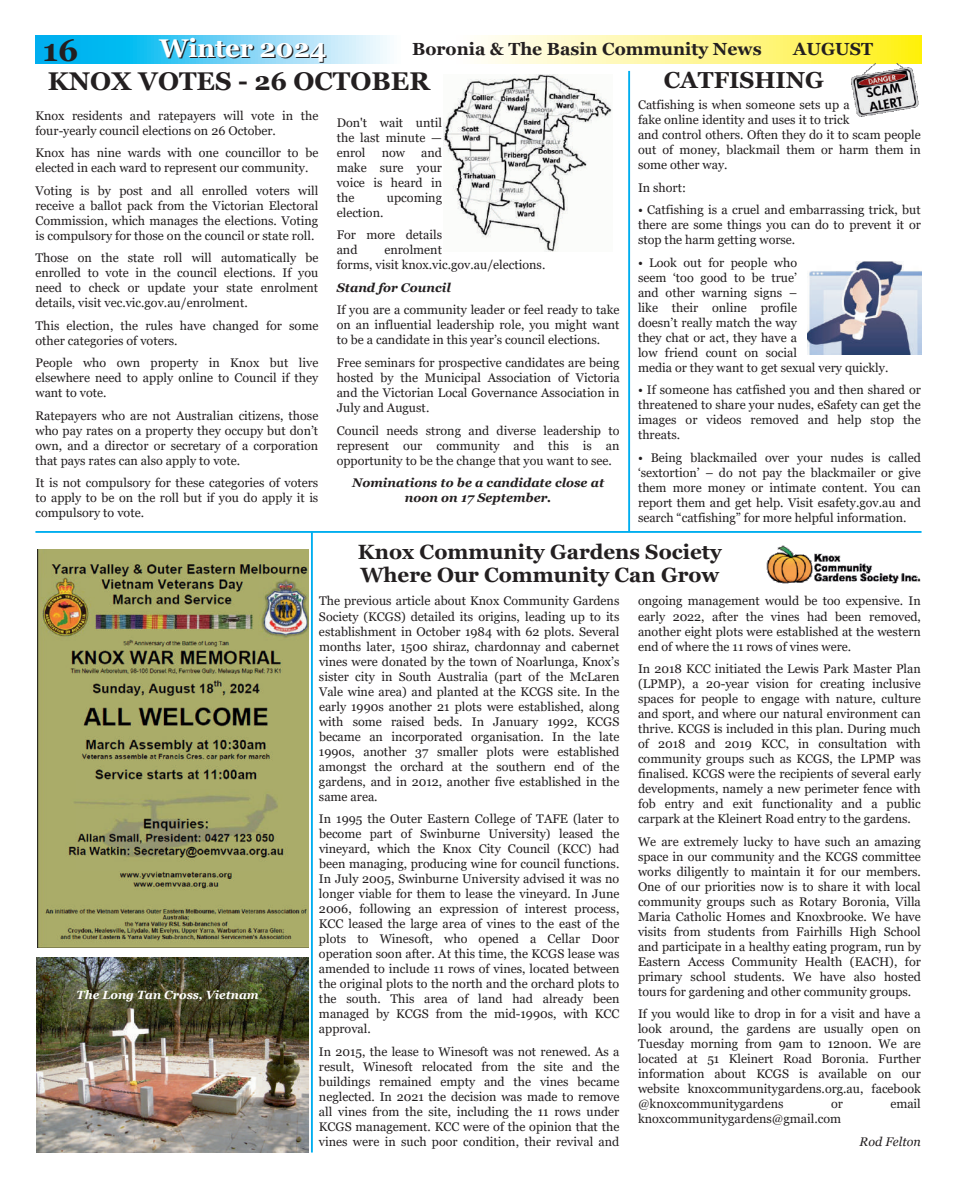
<style>
.page{position:relative;width:957px;height:1188px;background:#fff}
.page>*{position:absolute;margin:0;border:0;box-sizing:border-box;transform-origin:0 0}
.t1{font:700 31.25px "Georgia";color:#231f20}
.t2{font:700 25.62px "Georgia";color:#231f20}
.t3{font:700 23.12px "Georgia";color:#231f20}
.t4{font:700 20.62px/23.2px "Georgia";color:#231f20}
.t5{font:700 17.5px "Georgia";color:#231f20}
.t6{font:12.5px/15px "Georgia";color:#231f20;text-align:justify}
.t7{font:italic 700 12.5px/15px "Georgia";letter-spacing:.005em;color:#231f20;text-align:center}
.t8{font:italic 12.5px "Georgia";letter-spacing:.005em;color:#231f20}
.t9{font:italic 700 11.88px "Georgia";color:#fff}
</style>
<div class="page">
<svg style="left:35px;top:35px;width:886px;height:29px;background:#c0e7c3"></svg>
<img style="left:807px;top:262px;width:114px;height:92px">
<img style="left:38px;top:549px;width:270px;height:398px">
<img style="left:851px;top:64px;width:67px;height:53px">
<img style="left:766px;top:545px;width:155px;height:39px">
<img style="left:443px;top:74px;width:169px;height:178px">
<hr style="left:35px;top:531px;width:886px;height:1px;background:#00aeef">
<img style="left:36px;top:957px;width:272px;height:195px">
<hr style="left:311px;top:531px;width:2px;height:621px;background:#00aeef">
<hr style="left:628px;top:71px;width:2px;height:460px;background:#00aeef">
<h1 class="t1" style="left:43px;top:32px;width:37px">16</h1>
<h2 class="t2" style="left:161px;top:35px;width:168px">Winter 2024</h2>
<h3 class="t5" style="left:412px;top:39px;width:351px">Boronia &amp; The Basin Community News</h3>
<h3 class="t5" style="left:793px;top:39px;width:81px">AUGUST</h3>
<p class="t6" style="left:638px;top:97px;width:284px;text-align:left">Catfishing is when someone sets up a<br>fake online identity and uses it to trick<br>and control others. Often they do it to scam people out of money, blackmail them or harm them in some other way.</p>
<p class="t6" style="left:638px;top:180px;width:50px">In short:</p>
<p class="t6" style="left:638px;top:202px;width:284px">• Catfishing is a cruel and embarrassing trick, but there are some things you can do to prevent it or stop the harm getting worse.</p>
<p class="t6" style="left:638px;top:255px;width:252px;text-align:left">• Look out for people who<br>seem ‘too good to be true’<br>and other warning signs –<br>like their online profile<br>doesn’t really match the way<br>they chat or act, they have a<br>low friend count on social<br>media or they want to get sexual very quickly.</p>
<p class="t6" style="left:638px;top:382px;width:284px">• If someone has catfished you and then shared or threatened to share your nudes, eSafety can get the images or videos removed and help stop the threats.</p>
<p class="t6" style="left:638px;top:450px;width:284px">• Being blackmailed over your nudes is called ‘sextortion’ – do not pay the blackmailer or give them more money or intimate content. You can report them and get help. Visit esafety.gov.au and search “catfishing” for more helpful information.</p>
<h3 class="t3" style="left:664px;top:67px;width:162px">CATFISHING</h3>
<h2 class="t2" style="left:48px;top:66px;width:383px">KNOX VOTES - 26 OCTOBER</h2>
<p class="t6" style="left:337px;top:115px;width:107px">Don't wait until the last minute — enrol</p>
<p class="t6" style="left:35px;top:108px;width:284px">Knox residents and ratepayers will vote in the four-yearly council elections on 26 October.</p>
<p class="t6" style="left:35px;top:145px;width:284px">Knox has nine wards with one councillor to be elected in each ward to represent our community.</p>
<p class="t6" style="left:35px;top:183px;width:284px">Voting is by post and all enrolled voters will receive a ballot pack from the Victorian Electoral Commission, which manages the elections. Voting is compulsory for those on the council or state roll.</p>
<p class="t6" style="left:35px;top:250px;width:284px">Those on the state roll will automatically be enrolled to vote in the council elections. If you need to check or update your state enrolment details, visit vec.vic.gov.au/enrolment.</p>
<p class="t6" style="left:35px;top:318px;width:284px">This election, the rules have changed for some other categories of voters.</p>
<p class="t6" style="left:35px;top:355px;width:284px">People who own property in Knox but live elsewhere need to apply online to Council if they want to vote.</p>
<p class="t6" style="left:35px;top:408px;width:284px">Ratepayers who are not Australian citizens, those who pay rates on a property they occupy but don’t own, and a director or secretary of a corporation that pays rates can also apply to vote.</p>
<p class="t6" style="left:35px;top:475px;width:284px">It is not compulsory for these categories of voters to apply to be on the roll but if you do apply it is compulsory to vote.</p>
<p class="t6" style="left:337px;top:145px;width:107px;text-indent:85px">and make sure your voice is heard in the</p>
<p class="t6" style="left:382px;top:145px;width:25px">now</p>
<p class="t6" style="left:387px;top:190px;width:57px">upcoming</p>
<p class="t6" style="left:337px;top:201px;width:107px;line-height:22.5px">election.<br>For more details</p>
<p class="t6" style="left:337px;top:242px;width:22px">and</p>
<p class="t6" style="left:337px;top:242px;width:210px;text-indent:48px">enrolment<br>forms, visit knox.vic.gov.au/elections.</p>
<p class="t7" style="left:337px;top:280px;width:116px">Stand for Council</p>
<p class="t6" style="left:337px;top:302px;width:284px">If you are a community leader or feel ready to take on an influential leadership role, you might want to be a candidate in this year’s council elections.</p>
<p class="t6" style="left:337px;top:355px;width:284px">Free seminars for prospective candidates are being hosted by the Municipal Association of Victoria and the Victorian Local Governance Association in July and August.</p>
<p class="t6" style="left:337px;top:422px;width:284px">Council needs strong and diverse leadership to represent our community and this is an opportunity to be the change that you want to see.</p>
<p class="t7" style="left:352px;top:475px;width:254px">Nominations to be a candidate close at noon on 17 September.</p>
<p class="t9" style="left:77px;top:987px;width:184px">The Long Tan Cross, Vietnam</p>
<h3 class="t4" style="left:358px;top:539px;width:365px">Knox Community Gardens Society<br>Where Our Community Can Grow</h3>
<p class="t6" style="left:319px;top:593px;width:302px">The previous article about Knox Community Gardens Society (KCGS) detailed its origins, leading up to its establishment in October 1984 with 62 plots. Several months later, 1500 shiraz, chardonnay and cabernet vines were donated by the town of Noarlunga, Knox’s sister city in South Australia (part of the McLaren Vale wine area) and planted at the KCGS site. In the early 1990s another 21 plots were established, along with some raised beds. In January 1992, KCGS became an incorporated organisation. In the late 1990s, another 37 smaller plots were established amongst the orchard at the southern end of the gardens, and in 2012, another five established in the same area.</p>
<p class="t6" style="left:319px;top:811px;width:302px">In 1995 the Outer Eastern College of TAFE (later to become part of Swinburne University) leased the vineyard, which the Knox City Council (KCC) had been managing, producing wine for council functions.<br>In July 2005, Swinburne University advised it was no longer viable for them to lease the vineyard. In June 2006, following an expression of interest process, KCC leased the large area of vines to the east of the plots to Winesoft, who opened a Cellar Door operation soon after. At this time, the KCGS lease was amended to include 11 rows of vines, located between the original plots to the north and the orchard plots to the south. This area of land had already been managed by KCGS from the mid-1990s, with KCC approval.</p>
<p class="t6" style="left:319px;top:1043px;width:302px">In 2015, the lease to Winesoft was not renewed. As a result, Winesoft relocated from the site and the buildings remained empty and the vines became neglected. In 2021 the decision was made to remove all vines from the site, including the 11 rows under KCGS management. KCC were of the opinion that the vines were in such poor condition, their revival and</p>
<p class="t6" style="left:638px;top:593px;width:284px">ongoing management would be too expensive. In early 2022, after the vines had been removed, another eight plots were established at the western end of where the 11 rows of vines were.</p>
<p class="t6" style="left:638px;top:661px;width:284px">In 2018 KCC initiated the Lewis Park Master Plan (LPMP), a 20-year vision for creating inclusive spaces for people to engage with nature, culture and sport, and where our natural environment can thrive. KCGS is included in this plan. During much of 2018 and 2019 KCC, in consultation with community groups such as KCGS, the LPMP was finalised. KCGS were the recipients of several early developments, namely a new perimeter fence with fob entry and exit functionality and a public carpark at the Kleinert Road entry to the gardens.</p>
<p class="t6" style="left:638px;top:833px;width:284px">We are extremely lucky to have such an amazing space in our community and the KCGS committee works diligently to maintain it for our members.<br>One of our priorities now is to share it with local community groups such as Rotary Boronia, Villa Maria Catholic Homes and Knoxbrooke. We have visits from students from Fairhills High School and participate in a healthy eating program, run by Eastern Access Community Health (EACH), for primary school students. We have also hosted tours for gardening and other community groups.</p>
<p class="t6" style="left:638px;top:1006px;width:284px">If you would like to drop in for a visit and have a look around, the gardens are usually open on Tuesday morning from 9am to 12noon. We are located at 51 Kleinert Road Boronia. Further information about KCGS is available on our website knoxcommunitygardens.org.au, facebook @knoxcommunitygardens</p>
<p class="t6" style="left:831px;top:1096px;width:13px">or</p>
<p class="t6" style="left:890px;top:1096px;width:32px">email</p>
<p class="t6" style="left:638px;top:1111px;width:205px">knoxcommunitygardens@gmail.com</p>
<p class="t8" style="left:859px;top:1134px;width:63px">Rod Felton</p>
</div>
